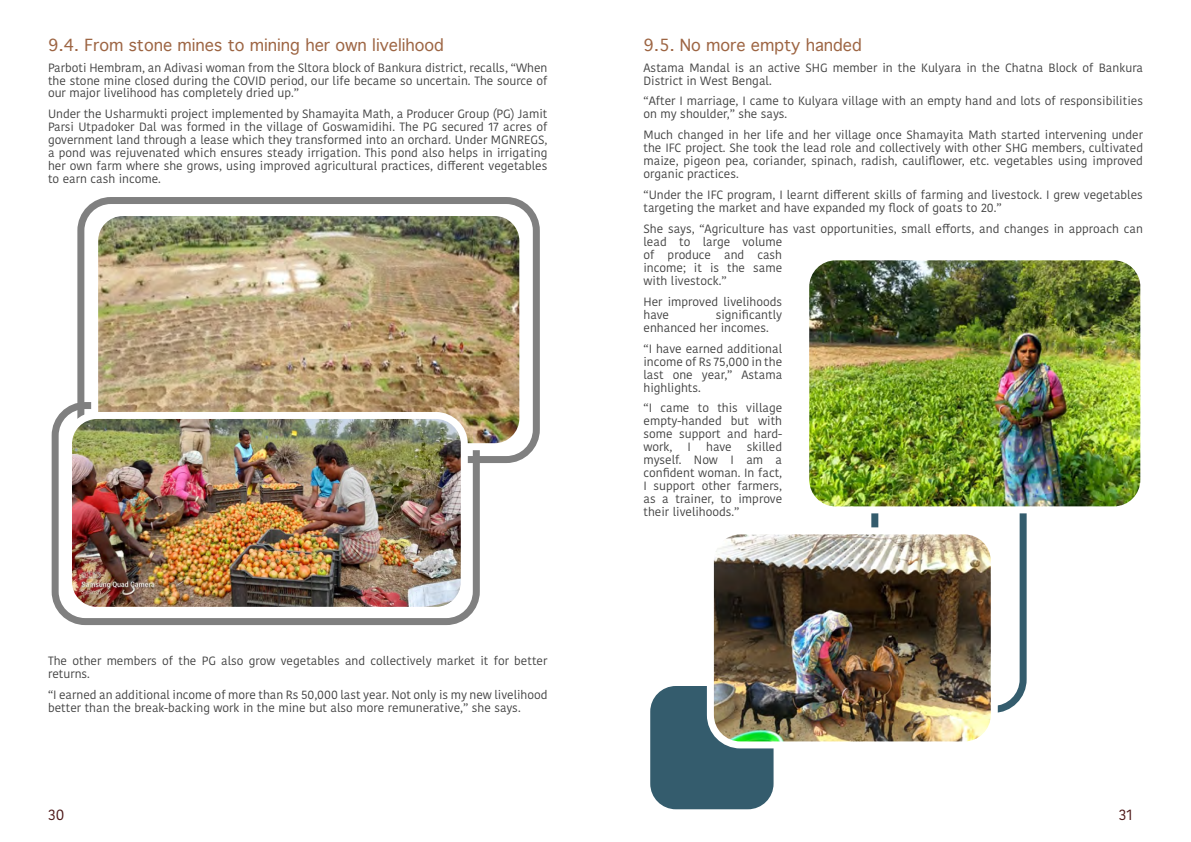
<style>
.page{position:relative;width:1191px;height:842px;background:#fff}
.page>*{position:absolute;margin:0;border:0;box-sizing:border-box;transform-origin:0 0}
.t1{font:16px "Geneva";color:#9d6543}
.t2{font:15px "Kohinoor Devanagari";color:#4e1818}
.t3{font:12px/12.9px "Kohinoor Devanagari";color:#424242}
</style>
<div class="page">
<div style="left:52px;top:402px;width:428px;height:223px;border:7px solid #808080;border-radius:30px"></div>
<div style="left:77px;top:197px;width:463px;height:266px;border:7px solid #808080;border-radius:30px"></div>
<img style="left:99px;top:217px;width:419px;height:225px">
<div style="left:91px;top:209px;width:435px;height:241px;border:7px solid #fff;border-radius:28px"></div>
<img style="left:73px;top:415px;width:391px;height:191px">
<div style="left:65px;top:412px;width:403px;height:202px;border:7px solid #fff;border-radius:28px"></div>
<div style="left:650px;top:686px;width:123px;height:123px;background:#345c6d;border-radius:26px"></div>
<div style="left:871px;top:401px;width:155px;height:312px;border:7px solid #345c6d;border-radius:30px"></div>
<img style="left:810px;top:261px;width:329px;height:244px">
<div style="left:802px;top:253px;width:345px;height:260px;border:7px solid #fff;border-radius:30px"></div>
<img style="left:715px;top:535px;width:274px;height:205px">
<div style="left:707px;top:527px;width:290px;height:221px;border:7px solid #fff;border-radius:30px"></div>
<h1 class="t1" style="left:48px;top:36px;width:397px">9.4. From stone mines to mining her own livelihood</h1>
<p class="t3" style="left:48px;top:61px;width:501px;text-align:justify">Parboti Hembram, an Adivasi woman from the Sltora block of Bankura district, recalls, “When the stone mine closed during the COVID period, our life became so uncertain. The source of our major livelihood has completely dried up.”</p>
<p class="t3" style="left:48px;top:108px;width:501px;text-align:justify">Under the Usharmukti project implemented by Shamayita Math, a Producer Group (PG) Jamit Parsi Utpadoker Dal was formed in the village of Goswamidihi. The PG secured 17 acres of government land through a lease which they transformed into an orchard. Under MGNREGS, a pond was rejuvenated which ensures steady irrigation. This pond also helps in irrigating her own farm where she grows, using improved agricultural practices, different vegetables to earn cash income.</p>
<p class="t3" style="left:48px;top:655px;width:501px">The other members of the PG also grow vegetables and collectively market it for better returns.</p>
<p class="t3" style="left:48px;top:689px;width:501px">“I earned an additional income of more than Rs 50,000 last year. Not only is my new livelihood better than the break-backing work in the mine but also more remunerative,” she says.</p>
<h1 class="t1" style="left:643px;top:36px;width:220px">9.5. No more empty handed</h1>
<p class="t3" style="left:643px;top:61px;width:501px">Astama Mandal is an active SHG member in the Kulyara in the Chatna Block of Bankura<br>District in West Bengal.</p>
<p class="t3" style="left:643px;top:95px;width:501px">“After I marriage, I came to Kulyara village with an empty hand and lots of responsibilities on my shoulder,” she says.</p>
<p class="t3" style="left:643px;top:129px;width:501px;text-align:justify">Much changed in her life and her village once Shamayita Math started intervening under the IFC project. She took the lead role and collectively with other SHG members, cultivated maize, pigeon pea, coriander, spinach, radish, cauliflower, etc. vegetables using improved organic practices.</p>
<p class="t3" style="left:643px;top:189px;width:501px">“Under the IFC program, I learnt different skills of farming and livestock. I grew vegetables targeting the market and have expanded my flock of goats to 20.”</p>
<p class="t3" style="left:643px;top:222px;width:501px">She says, “Agriculture has vast opportunities, small efforts, and changes in approach can lead to large volume<br>of produce and cash<br>income; it is the same<br>with livestock.”</p>
<p class="t3" style="left:643px;top:295px;width:140px">Her improved livelihoods have</p>
<p class="t3" style="left:643px;top:308px;width:140px;text-indent:72px">significantly enhanced her incomes.</p>
<p class="t3" style="left:643px;top:342px;width:140px;text-align:justify">“I have earned additional income of Rs 75,000 in the last one year,” Astama highlights.</p>
<p class="t3" style="left:643px;top:402px;width:140px;text-align:justify">“I came to this village empty-handed but with some support and hard&shy;work,</p>
<p class="t3" style="left:643px;top:441px;width:140px;text-align:justify;text-indent:103px">skilled myself. Now I am a confident woman. In fact, I support other farmers, as a trainer, to improve their livelihoods.”</p>
<p class="t3" style="left:687px;top:441px;width:5px">I</p>
<p class="t3" style="left:706px;top:441px;width:27px">have</p>
<p class="t2" style="left:48px;top:806px;width:18px">30</p>
<p class="t2" style="left:1118px;top:806px;width:16px">31</p>
</div>
